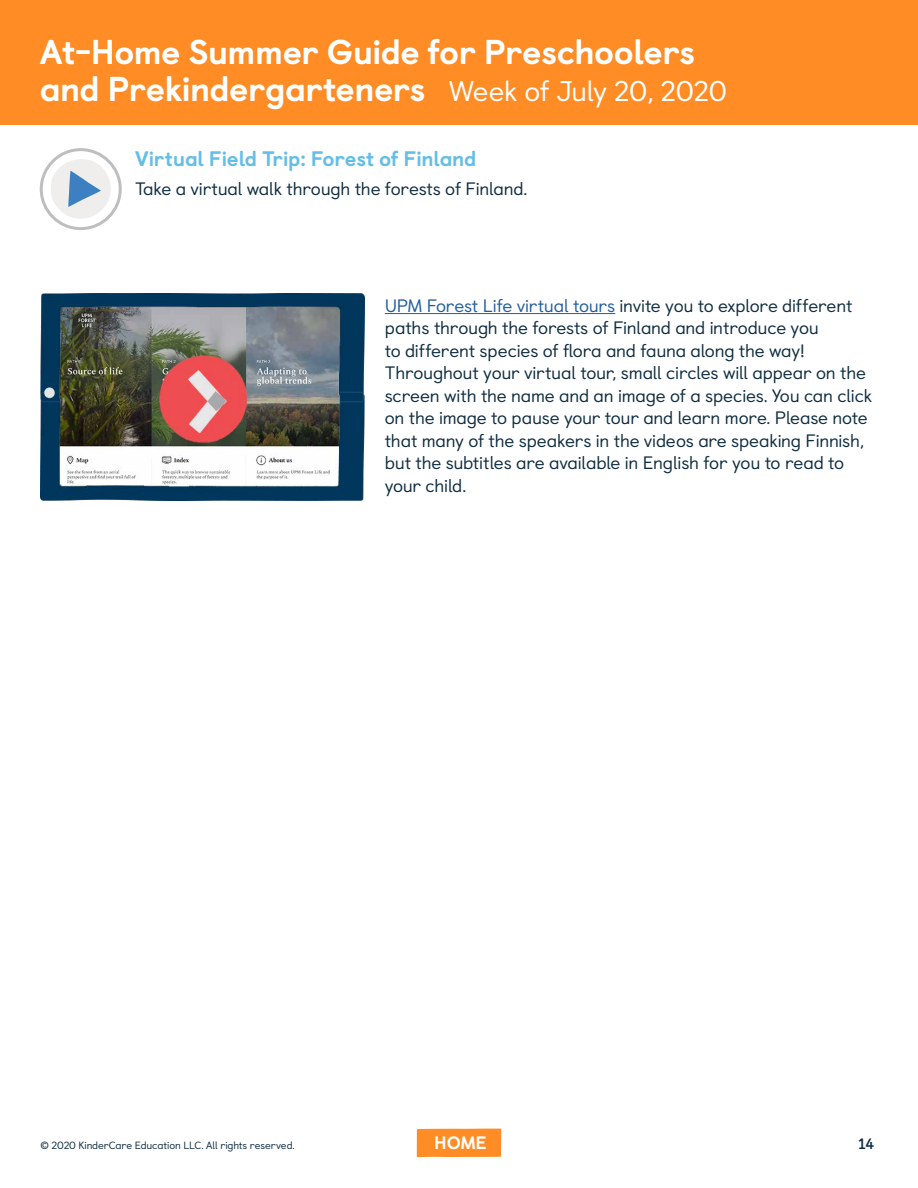
<style>
.page{position:relative;width:918px;height:1188px;background:#fff}
.page>*{position:absolute;margin:0;border:0;box-sizing:border-box;transform-origin:0 0}
.t1{font:800 34.5px/37.5px "Castledown";letter-spacing:-.015em;color:#fff}
.t2{font:800 21px "Castledown";letter-spacing:-.01em;color:#64bee6}
.t3{font:18px/22.5px "Castledown";letter-spacing:-.015em;color:#102e41}
.t4{font:800 18px "Castledown";color:#fff}
.t5{font:700 15px "Castledown";color:#102e41}
.t6{font:10.5px "Castledown";letter-spacing:-.01em;color:#102e41}
.s1{font-weight:400;font-size:28.5px}
.s2{color:#215e9e}
</style>
<div class="page">
<div style="left:417px;top:1129px;width:84px;height:28px;background:#ff8c24"></div>
<div style="left:0;top:0;width:918px;height:125px;background:#ff8c24"></div>
<hr style="left:385px;top:313px;width:230px;height:1px;background:#215e9e">
<svg style="left:41px;top:150px;width:79px;height:79px"></svg>
<svg style="left:51px;top:159px;width:60px;height:60px"></svg>
<div style="left:40px;top:148px;width:82px;height:82px;border:3px solid #bebebe;border-radius:50%"></div>
<img style="left:40px;top:294px;width:325px;height:207px">
<h1 class="t1" style="left:40px;top:30px;width:689px">At-Home Summer Guide for Preschoolers and Prekindergarteners <span class="s1">Week of July 20, 2020</span></h1>
<p class="t2" style="left:135px;top:141px;width:343px">Virtual Field Trip: Forest of Finland</p>
<p class="t3" style="left:135px;top:176px;width:394px">Take a virtual walk through the forests of Finland.</p>
<p class="t3" style="left:385px;top:293px;width:489px"><span class="s2">UPM Forest Life virtual tours</span> invite you to explore different paths through the forests of Finland and introduce you<br>to different species of flora and fauna along the way!<br>Throughout your virtual tour, small circles will appear on the screen with the name and an image of a species. You can click on the image to pause your tour and learn more. Please note that many of the speakers in the videos are speaking Finnish, but the subtitles are available in English for you to read to your child.</p>
<p class="t6" style="left:40px;top:1137px;width:256px">© 2020 KinderCare Education LLC. All rights reserved.</p>
<p class="t4" style="left:434px;top:1128px;width:54px">HOME</p>
<p class="t5" style="left:859px;top:1132px;width:17px">14</p>
</div>
